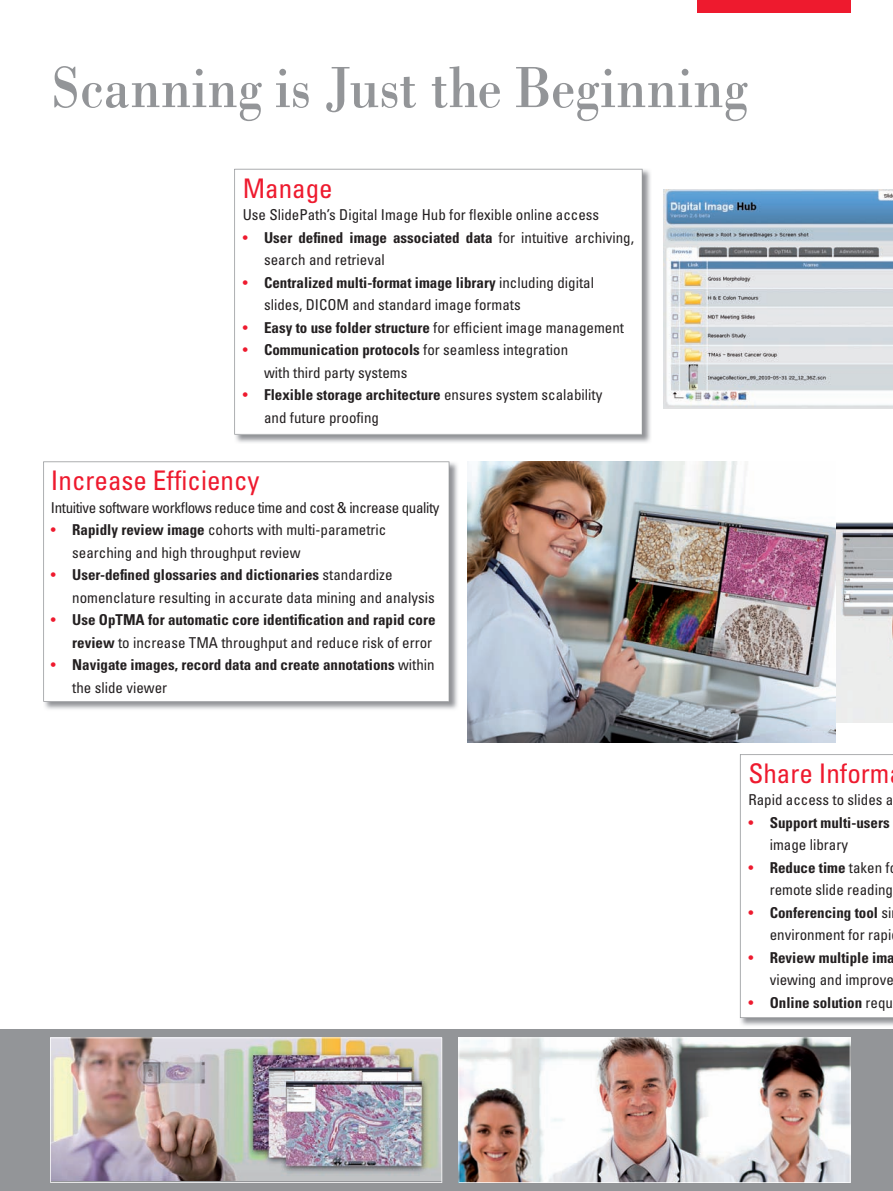
<style>
.page{position:relative;width:893px;height:1191px;background:#fff}
.page>*{position:absolute;margin:0;border:0;box-sizing:border-box;transform-origin:0 0}
.t1{font:60px "Leicana";color:#939598}
.t2{font:condensed 27px "Univers LT Std";color:#ee1a2e}
.t3{font:condensed 15px/22.5px "Univers LT Std";color:#231f20}
.t4{font:700 condensed 15px/22.5px "Univers LT Std";color:#231f20;text-align:right}
.t5{font:condensed 15px "Univers LT Std";letter-spacing:-.025em;color:#231f20}
.s1{color:#ee1a2e}
.s2{font-weight:700}
.s3{font-weight:400;color:#ee1a2e}
.s4{font-weight:400}
</style>
<div class="page">
<img style="left:663px;top:189px;width:230px;height:219px">
<div style="left:0;top:1029px;width:893px;height:161px;background:#939598"></div>
<div style="left:697px;top:0;width:153px;height:13px;background:#ee1a2e"></div>
<img style="left:835px;top:523px;width:58px;height:200px">
<img style="left:468px;top:461px;width:367px;height:281px">
<img style="left:234px;top:169px;width:417px;height:274px">
<svg style="left:234px;top:169px;width:408px;height:265px"></svg>
<img style="left:43px;top:461px;width:415px;height:248px">
<svg style="left:43px;top:461px;width:406px;height:240px"></svg>
<img style="left:50px;top:1037px;width:392px;height:145px">
<img style="left:458px;top:1037px;width:392px;height:145px">
<img style="left:740px;top:1018px;width:153px;height:8px">
<svg style="left:740px;top:754px;width:153px;height:264px"></svg>
<h1 class="t1" style="left:51px;top:51px;width:698px">Scanning is Just the Beginning</h1>
<h2 class="t2" style="left:243px;top:177px;width:91px">Manage</h2>
<p class="t3" style="left:243px;top:204px;width:358px">Use SlidePath’s Digital Image Hub for flexible online access</p>
<p class="t3" style="left:264px;top:227px;width:371px;text-indent:-21px"><span class="s1">•</span> <span class="s2">User defined image associated data</span> for intuitive archiving, search and retrieval</p>
<p class="t3" style="left:264px;top:272px;width:331px;text-indent:-21px"><span class="s1">•</span> <span class="s2">Centralized multi-format image library</span> including digital slides, DICOM and standard image formats</p>
<p class="t3" style="left:243px;top:317px;width:383px"><span class="s1">•</span> <span class="s2">Easy to use folder structure</span> for efficient image management</p>
<p class="t3" style="left:264px;top:339px;width:306px;text-indent:-21px"><span class="s1">•</span> <span class="s2">Communication protocols</span> for seamless integration with third party systems</p>
<p class="t3" style="left:264px;top:384px;width:340px;text-indent:-21px"><span class="s1">•</span> <span class="s2">Flexible storage architecture</span> ensures system scalability and future proofing</p>
<h2 class="t2" style="left:51px;top:470px;width:210px">Increase Efficiency</h2>
<p class="t5" style="left:51px;top:501px;width:390px">Intuitive software workflows reduce time and cost &amp; increase quality</p>
<p class="t3" style="left:72px;top:519px;width:316px;text-indent:-21px"><span class="s1">•</span> <span class="s2">Rapidly review image</span> cohorts with multi-parametric searching and high throughput review</p>
<p class="t3" style="left:72px;top:564px;width:364px;text-indent:-21px"><span class="s1">•</span> <span class="s2">User-defined glossaries and dictionaries</span> standardize nomenclature resulting in accurate data mining and analysis</p>
<p class="t4" style="left:51px;top:610px;width:386px"><span class="s3">•</span> Use OpTMA for automatic core identification and rapid core review <span class="s4">to increase TMA throughput and reduce risk of error</span></p>
<p class="t4" style="left:72px;top:655px;width:364px;text-align:left;text-indent:-21px"><span class="s3">•</span> Navigate images, record data and create annotations <span class="s4">within the slide viewer</span></p>
<h2 class="t2" style="left:748px;top:762px;width:142px">Share Inform</h2>
<p class="t3" style="left:748px;top:789px;width:146px">Rapid access to slides a</p>
<p class="t4" style="left:770px;top:812px;width:121px;text-align:left;text-indent:-21px"><span class="s3">•</span> Support multi-users <span class="s4">image library</span></p>
<p class="t3" style="left:748px;top:857px;width:146px;text-align:right"><span class="s1">•</span> <span class="s2">Reduce time</span> taken f remote slide reading</p>
<p class="t3" style="left:748px;top:902px;width:144px;text-align:right"><span class="s1">•</span> <span class="s2">Conferencing tool</span> si environment for rapi</p>
<p class="t4" style="left:748px;top:947px;width:148px"><span class="s3">•</span> Review multiple ima <span class="s4">viewing and improve</span></p>
<p class="t4" style="left:748px;top:992px;width:146px"><span class="s3">•</span> Online solution <span class="s4">requ</span></p>
</div>
